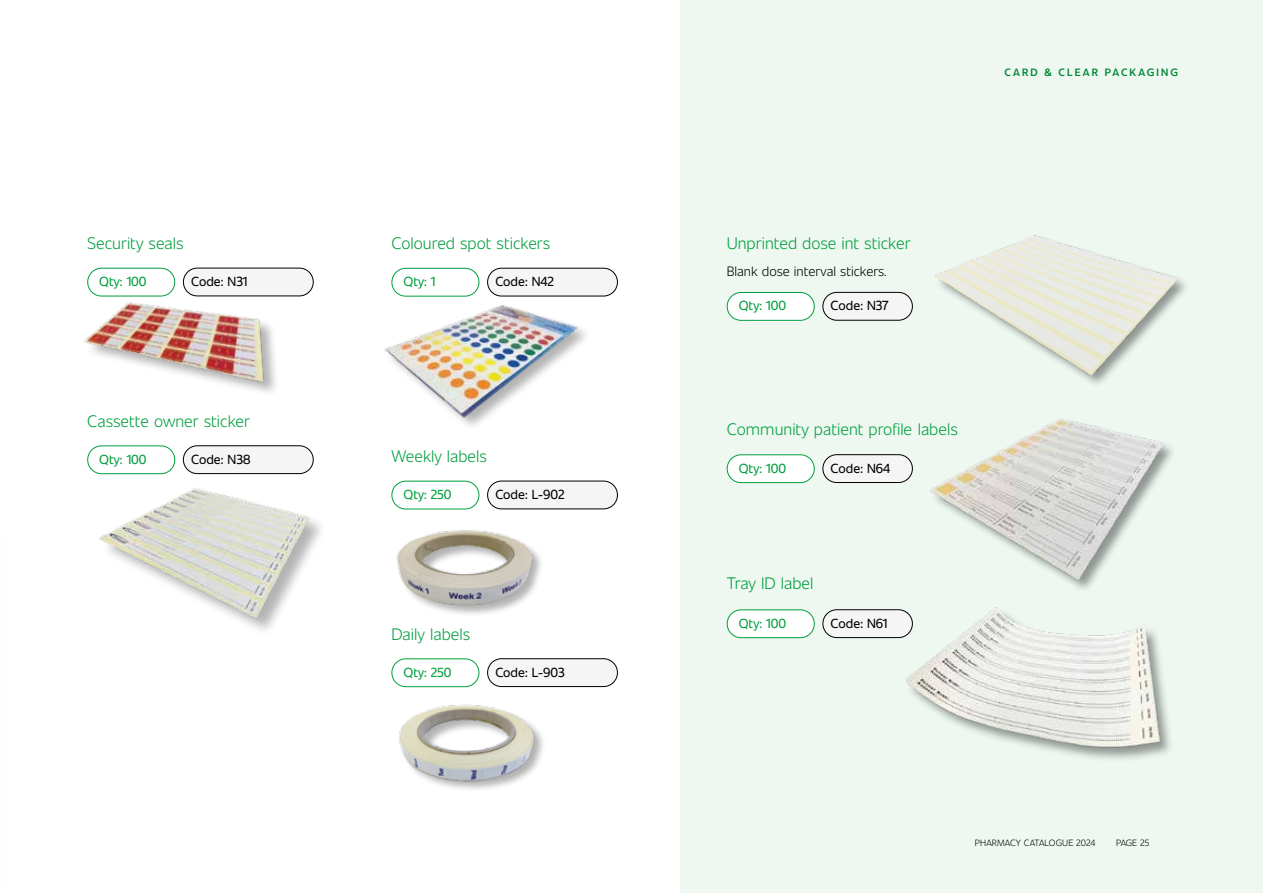
<style>
.page{position:relative;width:1263px;height:893px;background:#fff}
.page>*{position:absolute;margin:0;border:0;box-sizing:border-box;transform-origin:0 0}
.t1{font:300 16.5px "Unitext";color:#009e3d}
.t2{font:300 13.5px "Unitext";color:#000}
.t3{font:13.05px "Unitext";color:#000}
.t4{font:13.05px "Unitext";color:#009e3d}
.t5{font:600 10.5px "Unitext";letter-spacing:.2em;color:#008834}
.t6{font:300 9px "Unitext";letter-spacing:.01em;color:#000}
</style>
<div class="page">
<div style="left:680px;top:0;width:583px;height:893px;background:#eef8f1"></div>
<div style="left:397px;top:531px;width:147px;height:86px;background:#000;opacity:.3"></div>
<img style="left:396px;top:530px;width:145px;height:82px">
<div style="left:400px;top:705px;width:146px;height:87px;background:#000;opacity:.3"></div>
<img style="left:398px;top:704px;width:142px;height:84px">
<img style="left:84px;top:288px;width:194px;height:105px">
<img style="left:87px;top:464px;width:234px;height:167px">
<img style="left:934px;top:235px;width:250px;height:145px">
<img style="left:930px;top:419px;width:243px;height:169px">
<div style="left:905px;top:608px;width:269px;height:155px;background:#000;opacity:.4"></div>
<img style="left:906px;top:607px;width:259px;height:148px">
<img style="left:384px;top:305px;width:196px;height:115px">
<div style="left:183px;top:268px;width:130px;height:28px;background:#f5f5f5;border-radius:14px"></div>
<div style="left:183px;top:268px;width:131px;height:28px;border:1px solid #000;border-radius:14px"></div>
<div style="left:88px;top:268px;width:87px;height:28px;background:#fff;border-radius:14px"></div>
<div style="left:87px;top:268px;width:88px;height:28px;border:1px solid #009e3d;border-radius:14px"></div>
<div style="left:183px;top:446px;width:130px;height:28px;background:#f5f5f5;border-radius:14px"></div>
<div style="left:183px;top:445px;width:131px;height:29px;border:1px solid #000;border-radius:14px"></div>
<div style="left:88px;top:446px;width:87px;height:28px;background:#fff;border-radius:14px"></div>
<div style="left:87px;top:446px;width:88px;height:28px;border:1px solid #009e3d;border-radius:14px"></div>
<div style="left:488px;top:268px;width:129px;height:28px;background:#f5f5f5;border-radius:14px"></div>
<div style="left:487px;top:268px;width:131px;height:28px;border:1px solid #000;border-radius:14px"></div>
<div style="left:392px;top:268px;width:87px;height:28px;border:1px solid #009e3d;border-radius:14px"></div>
<div style="left:488px;top:481px;width:129px;height:28px;background:#f5f5f5;border-radius:14px"></div>
<div style="left:487px;top:481px;width:131px;height:28px;border:1px solid #000;border-radius:14px"></div>
<div style="left:392px;top:481px;width:87px;height:28px;border:1px solid #009e3d;border-radius:14px"></div>
<div style="left:488px;top:659px;width:129px;height:28px;background:#f5f5f5;border-radius:14px"></div>
<div style="left:487px;top:658px;width:131px;height:29px;border:1px solid #000;border-radius:14px"></div>
<div style="left:392px;top:658px;width:87px;height:29px;border:1px solid #009e3d;border-radius:14px"></div>
<div style="left:823px;top:292px;width:89px;height:28px;background:#f5f5f5;border-radius:14px"></div>
<div style="left:822px;top:292px;width:91px;height:29px;border:1px solid #000;border-radius:14px"></div>
<div style="left:727px;top:292px;width:87px;height:28px;background:#fff;border-radius:14px"></div>
<div style="left:727px;top:292px;width:87px;height:29px;border:1px solid #009e3d;border-radius:14px"></div>
<div style="left:823px;top:455px;width:89px;height:27px;background:#f5f5f5;border-radius:14px"></div>
<div style="left:822px;top:454px;width:91px;height:29px;border:1px solid #000;border-radius:14px"></div>
<div style="left:727px;top:455px;width:87px;height:28px;background:#fff;border-radius:14px"></div>
<div style="left:727px;top:454px;width:87px;height:29px;border:1px solid #009e3d;border-radius:14px"></div>
<div style="left:823px;top:610px;width:89px;height:28px;background:#f5f5f5;border-radius:14px"></div>
<div style="left:822px;top:609px;width:91px;height:29px;border:1px solid #000;border-radius:14px"></div>
<div style="left:727px;top:610px;width:87px;height:28px;background:#fff;border-radius:14px"></div>
<div style="left:727px;top:609px;width:87px;height:29px;border:1px solid #009e3d;border-radius:14px"></div>
<p class="t1" style="left:87px;top:232px;width:98px">Security seals</p>
<p class="t4" style="left:99px;top:272px;width:49px">Qty: 100</p>
<p class="t3" style="left:191px;top:272px;width:58px">Code: N31</p>
<p class="t1" style="left:87px;top:409px;width:164px">Cassette owner sticker</p>
<p class="t4" style="left:99px;top:450px;width:49px">Qty: 100</p>
<p class="t3" style="left:191px;top:450px;width:61px">Code: N38</p>
<p class="t1" style="left:391px;top:232px;width:160px">Coloured spot stickers</p>
<p class="t4" style="left:403px;top:272px;width:33px">Qty: 1</p>
<p class="t3" style="left:495px;top:272px;width:60px">Code: N42</p>
<p class="t1" style="left:391px;top:445px;width:97px">Weekly labels</p>
<p class="t4" style="left:403px;top:485px;width:50px">Qty: 250</p>
<p class="t3" style="left:495px;top:485px;width:71px">Code: L-902</p>
<p class="t1" style="left:391px;top:622px;width:80px">Daily labels</p>
<p class="t4" style="left:403px;top:663px;width:50px">Qty: 250</p>
<p class="t3" style="left:495px;top:663px;width:71px">Code: L-903</p>
<p class="t5" style="left:1004px;top:65px;width:175px">CARD &amp; CLEAR PACKAGING</p>
<p class="t1" style="left:727px;top:232px;width:185px">Unprinted dose int sticker</p>
<p class="t2" style="left:727px;top:262px;width:161px">Blank dose interval stickers.</p>
<p class="t4" style="left:739px;top:296px;width:49px">Qty: 100</p>
<p class="t3" style="left:831px;top:296px;width:60px">Code: N37</p>
<p class="t1" style="left:727px;top:418px;width:233px">Community patient profile labels</p>
<p class="t4" style="left:739px;top:459px;width:49px">Qty: 100</p>
<p class="t3" style="left:831px;top:459px;width:61px">Code: N64</p>
<p class="t1" style="left:727px;top:572px;width:88px">Tray ID label</p>
<p class="t4" style="left:739px;top:614px;width:49px">Qty: 100</p>
<p class="t3" style="left:831px;top:614px;width:58px">Code: N61</p>
<p class="t6" style="left:975px;top:836px;width:122px">PHARMACY CATALOGUE 2024</p>
<p class="t6" style="left:1116px;top:836px;width:35px">PAGE 25</p>
</div>
